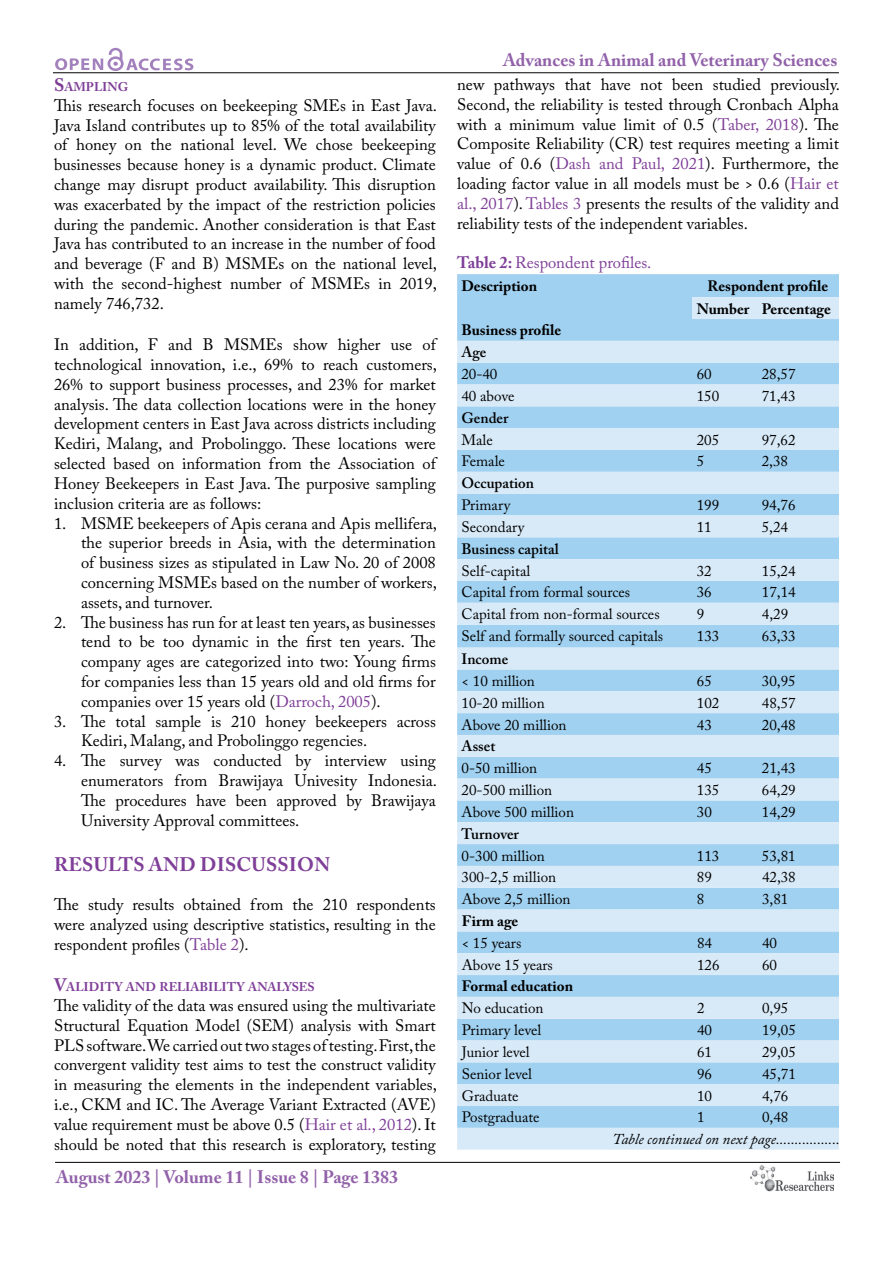
<style>
.page{position:relative;width:893px;height:1263px;background:#fff}
.page>*{position:absolute;margin:0;border:0;box-sizing:border-box;transform-origin:0 0}
.t1{font:700 19.5px "Adobe Caslon Pro";letter-spacing:.015em;color:#7f3f98}
.t2{font:700 18px "Adobe Caslon Pro";color:#9161a9}
.t3{font:16.5px/19.8px "Adobe Caslon Pro";color:#000;text-align:justify}
.t4{font:16.5px "Adobe Caslon Pro";color:#7f3f98}
.t5{font:15px "Adobe Caslon Pro";color:#000}
.t6{font:700 15px/23px "Adobe Caslon Pro";color:#000;text-align:center}
.t7{font:600 15px "Adobe Caslon Pro";color:#000}
.t8{font:italic 15px "Adobe Caslon Pro";color:#000}
.t9{font:700 12.6px "Adobe Caslon Pro";color:#7f3f98}
.s1{font-size:18px}
.s2{color:#7f3f98}
.s3{font-weight:700}
</style>
<div class="page">
<hr style="left:53px;top:72px;width:786px;height:1px;background:#000">
<hr style="left:55px;top:1162px;width:785px;height:1px;background:#000">
<svg style="left:55px;top:48px;width:138px;height:23px"></svg>
<img style="left:750px;top:1166px;width:83px;height:26px">
<div style="left:457px;top:274px;width:382px;height:23px;background:#a1d1f0"></div>
<svg style="left:457px;top:297px;width:382px;height:853px;background:#bcddf4"></svg>
<p class="t9" style="left:54px;top:79px;width:76px"><span class="s1">S</span>AMPLING</p>
<p class="t3" style="left:54px;top:95px;width:384px">This research focuses on beekeeping SMEs in East Java.<br>Java Island contributes up to 85% of the total availability of honey on the national level. We chose beekeeping businesses because honey is a dynamic product. Climate change may disrupt product availability. This disruption was exacerbated by the impact of the restriction policies during the pandemic. Another consideration is that East Java has contributed to an increase in the number of food and beverage (F and B) MSMEs on the national level, with the second-highest number of MSMEs in 2019, namely 746,732.</p>
<p class="t3" style="left:54px;top:335px;width:384px">In addition, F and B MSMEs show higher use of technological innovation, i.e., 69% to reach customers, 26% to support business processes, and 23% for market analysis. The data collection locations were in the honey development centers in East Java across districts including Kediri, Malang, and Probolinggo. These locations were selected based on information from the Association of Honey Beekeepers in East Java. The purposive sampling inclusion criteria are as follows:</p>
<p class="t3" style="left:81px;top:513px;width:357px;text-indent:-27px">1. MSME beekeepers of Apis cerana and Apis mellifera, the superior breeds in Asia, with the determination of business sizes as stipulated in Law No. 20 of 2008 concerning MSMEs based on the number of workers, assets, and turnover.</p>
<p class="t3" style="left:81px;top:612px;width:356px;text-indent:-27px">2. The business has run for at least ten years, as businesses tend to be too dynamic in the first ten years. The company ages are categorized into two: Young firms for companies less than 15 years old and old firms for companies over 15 years old (<span class="s2">Darroch, 2005</span>).</p>
<p class="t3" style="left:81px;top:711px;width:356px;text-indent:-27px">3. The total sample is 210 honey beekeepers across<br>Kediri, Malang, and Probolinggo regencies.</p>
<p class="t3" style="left:81px;top:750px;width:357px;text-indent:-27px">4. The survey was conducted by interview using enumerators from Brawijaya Univesity Indonesia.<br>The procedures have been approved by Brawijaya University Approval committees.</p>
<p class="t1" style="left:54px;top:852px;width:278px">RESULTS AND DISCUSSION</p>
<p class="t3" style="left:54px;top:894px;width:383px">The study results obtained from the 210 respondents were analyzed using descriptive statistics, resulting in the respondent profiles (<span class="s2">Table 2</span>).</p>
<p class="t9" style="left:54px;top:979px;width:262px"><span class="s1">V</span>ALIDITY AND RELIABILITY ANALYSES</p>
<p class="t3" style="left:54px;top:995px;width:384px">The validity of the data was ensured using the multivariate Structural Equation Model (SEM) analysis with Smart PLS software. We carried out two stages of testing. First, the convergent validity test aims to test the construct validity in measuring the elements in the independent variables, i.e., CKM and IC. The Average Variant Extracted (AVE) value requirement must be above 0.5 (<span class="s2">Hair et al., 2012</span>). It should be noted that this research is exploratory, testing</p>
<p class="t2" style="left:56px;top:1166px;width:344px">August 2023 | Volume 11 | Issue 8 | Page 1383</p>
<p class="t2" style="left:503px;top:50px;width:336px">Advances in Animal and Veterinary Sciences</p>
<p class="t3" style="left:457px;top:74px;width:384px">new pathways that have not been studied previously.<br>Second, the reliability is tested through Cronbach Alpha with a minimum value limit of 0.5 (<span class="s2">Taber, 2018</span>). The Composite Reliability (CR) test requires meeting a limit value of 0.6 (<span class="s2">Dash and Paul, 2021</span>). Furthermore, the loading factor value in all models must be &gt; 0.6 (<span class="s2">Hair et al., 2017</span>). <span class="s2">Tables 3</span> presents the results of the validity and reliability tests of the independent variables.</p>
<p class="t4" style="left:457px;top:253px;width:196px"><span class="s3">Table 2:</span> Respondent profiles.</p>
<p class="t6" style="left:461px;top:274px;width:77px">Description</p>
<p class="t6" style="left:697px;top:274px;width:136px">Respondent profile<br>Number Percentage</p>
<p class="t6" style="left:461px;top:319px;width:101px">Business profile</p>
<p class="t7" style="left:461px;top:343px;width:27px">Age</p>
<p class="t5" style="left:461px;top:365px;width:38px">20-40</p>
<p class="t5" style="left:697px;top:365px;width:16px">60</p>
<p class="t5" style="left:762px;top:365px;width:35px">28,57</p>
<p class="t5" style="left:461px;top:387px;width:55px">40 above</p>
<p class="t5" style="left:697px;top:387px;width:24px">150</p>
<p class="t5" style="left:762px;top:387px;width:35px">71,43</p>
<p class="t7" style="left:461px;top:409px;width:49px">Gender</p>
<p class="t5" style="left:461px;top:431px;width:33px">Male</p>
<p class="t5" style="left:697px;top:431px;width:24px">205</p>
<p class="t5" style="left:762px;top:431px;width:35px">97,62</p>
<p class="t5" style="left:461px;top:452px;width:45px">Female</p>
<p class="t5" style="left:697px;top:452px;width:9px">5</p>
<p class="t5" style="left:762px;top:452px;width:28px">2,38</p>
<p class="t7" style="left:461px;top:474px;width:74px">Occupation</p>
<p class="t5" style="left:461px;top:496px;width:50px">Primary</p>
<p class="t5" style="left:697px;top:496px;width:24px">199</p>
<p class="t5" style="left:762px;top:496px;width:35px">94,76</p>
<p class="t5" style="left:461px;top:518px;width:64px">Secondary</p>
<p class="t5" style="left:697px;top:518px;width:16px">11</p>
<p class="t5" style="left:762px;top:518px;width:28px">5,24</p>
<p class="t7" style="left:461px;top:540px;width:99px">Business capital</p>
<p class="t5" style="left:461px;top:562px;width:70px">Self-capital</p>
<p class="t5" style="left:697px;top:562px;width:16px">32</p>
<p class="t5" style="left:762px;top:562px;width:35px">15,24</p>
<p class="t5" style="left:461px;top:583px;width:170px">Capital from formal sources</p>
<p class="t5" style="left:697px;top:583px;width:16px">36</p>
<p class="t5" style="left:762px;top:583px;width:35px">17,14</p>
<p class="t5" style="left:461px;top:605px;width:200px">Capital from non-formal sources</p>
<p class="t5" style="left:697px;top:605px;width:9px">9</p>
<p class="t5" style="left:762px;top:605px;width:28px">4,29</p>
<p class="t5" style="left:461px;top:627px;width:203px">Self and formally sourced capitals</p>
<p class="t5" style="left:697px;top:627px;width:24px">133</p>
<p class="t5" style="left:762px;top:627px;width:35px">63,33</p>
<p class="t7" style="left:462px;top:650px;width:48px">Income</p>
<p class="t5" style="left:462px;top:672px;width:75px">&lt; 10 million</p>
<p class="t5" style="left:697px;top:672px;width:16px">65</p>
<p class="t5" style="left:762px;top:672px;width:35px">30,95</p>
<p class="t5" style="left:462px;top:694px;width:85px">10-20 million</p>
<p class="t5" style="left:697px;top:694px;width:24px">102</p>
<p class="t5" style="left:762px;top:694px;width:35px">48,57</p>
<p class="t5" style="left:462px;top:716px;width:106px">Above 20 million</p>
<p class="t5" style="left:697px;top:716px;width:16px">43</p>
<p class="t5" style="left:762px;top:716px;width:35px">20,48</p>
<p class="t7" style="left:462px;top:737px;width:35px">Asset</p>
<p class="t5" style="left:462px;top:759px;width:77px">0-50 million</p>
<p class="t5" style="left:697px;top:759px;width:16px">45</p>
<p class="t5" style="left:762px;top:759px;width:35px">21,43</p>
<p class="t5" style="left:462px;top:781px;width:92px">20-500 million</p>
<p class="t5" style="left:697px;top:781px;width:24px">135</p>
<p class="t5" style="left:762px;top:781px;width:35px">64,29</p>
<p class="t5" style="left:462px;top:803px;width:114px">Above 500 million</p>
<p class="t5" style="left:697px;top:803px;width:16px">30</p>
<p class="t5" style="left:762px;top:803px;width:35px">14,29</p>
<p class="t7" style="left:462px;top:825px;width:59px">Turnover</p>
<p class="t5" style="left:462px;top:846px;width:85px">0-300 million</p>
<p class="t5" style="left:697px;top:846px;width:24px">113</p>
<p class="t5" style="left:762px;top:846px;width:35px">53,81</p>
<p class="t5" style="left:462px;top:868px;width:96px">300-2,5 million</p>
<p class="t5" style="left:697px;top:868px;width:16px">89</p>
<p class="t5" style="left:762px;top:868px;width:35px">42,38</p>
<p class="t5" style="left:462px;top:890px;width:110px">Above 2,5 million</p>
<p class="t5" style="left:697px;top:890px;width:9px">8</p>
<p class="t5" style="left:762px;top:890px;width:28px">3,81</p>
<p class="t6" style="left:462px;top:909px;width:58px">Firm age</p>
<p class="t5" style="left:462px;top:934px;width:61px">&lt; 15 years</p>
<p class="t5" style="left:697px;top:934px;width:16px">84</p>
<p class="t5" style="left:762px;top:934px;width:16px">40</p>
<p class="t5" style="left:462px;top:956px;width:93px">Above 15 years</p>
<p class="t5" style="left:697px;top:956px;width:24px">126</p>
<p class="t5" style="left:762px;top:956px;width:16px">60</p>
<p class="t6" style="left:462px;top:975px;width:113px">Formal education</p>
<p class="t5" style="left:462px;top:999px;width:83px">No education</p>
<p class="t5" style="left:697px;top:999px;width:9px">2</p>
<p class="t5" style="left:762px;top:999px;width:28px">0,95</p>
<p class="t5" style="left:462px;top:1021px;width:81px">Primary level</p>
<p class="t5" style="left:697px;top:1021px;width:16px">40</p>
<p class="t5" style="left:762px;top:1021px;width:35px">19,05</p>
<p class="t5" style="left:462px;top:1043px;width:69px">Junior level</p>
<p class="t5" style="left:697px;top:1043px;width:16px">61</p>
<p class="t5" style="left:762px;top:1043px;width:35px">29,05</p>
<p class="t5" style="left:462px;top:1065px;width:72px">Senior level</p>
<p class="t5" style="left:697px;top:1065px;width:16px">96</p>
<p class="t5" style="left:762px;top:1065px;width:35px">45,71</p>
<p class="t5" style="left:462px;top:1087px;width:58px">Graduate</p>
<p class="t5" style="left:697px;top:1087px;width:16px">10</p>
<p class="t5" style="left:762px;top:1087px;width:28px">4,76</p>
<p class="t5" style="left:462px;top:1108px;width:79px">Postgraduate</p>
<p class="t5" style="left:697px;top:1108px;width:9px">1</p>
<p class="t5" style="left:762px;top:1108px;width:28px">0,48</p>
<p class="t8" style="left:613px;top:1130px;width:229px">Table continued on next page.................</p>
</div>
